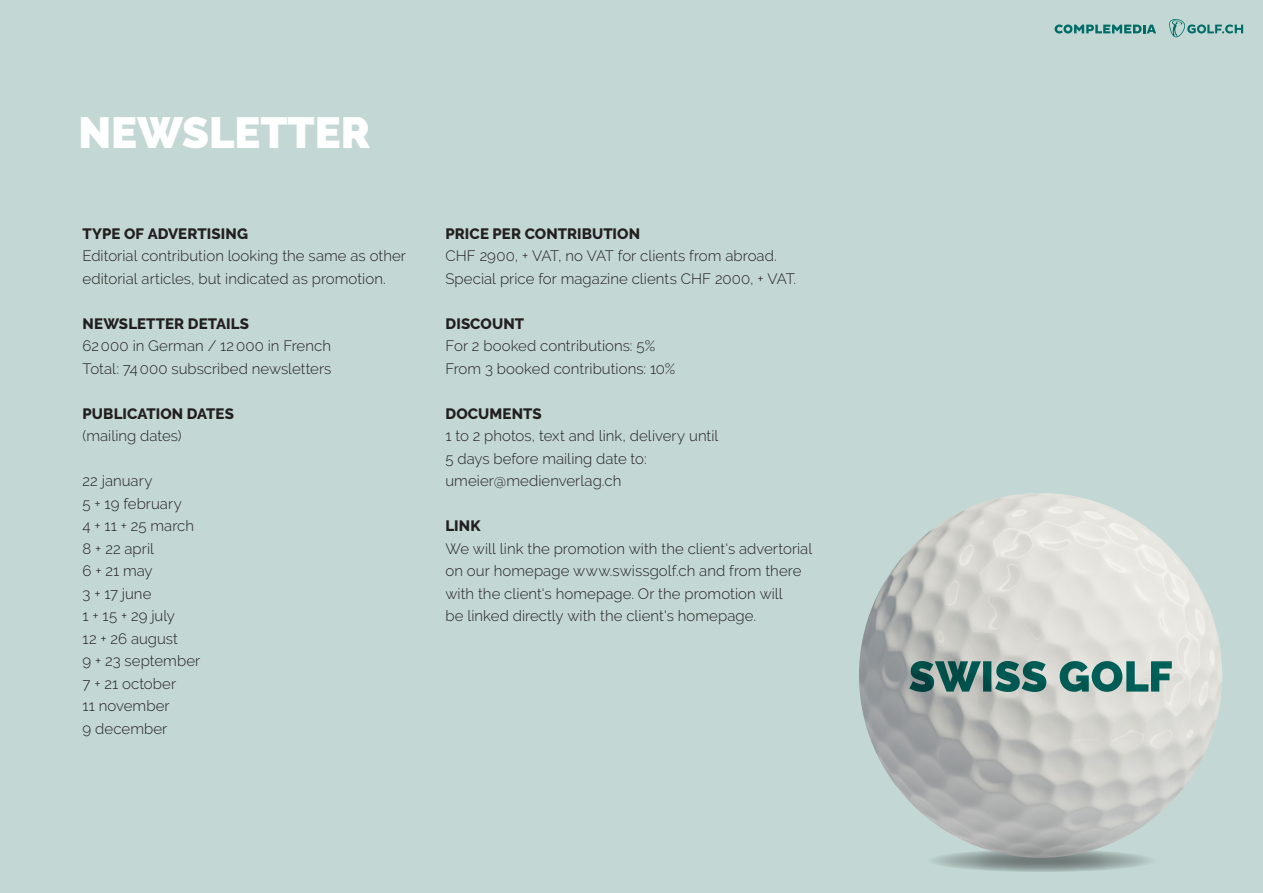
<style>
.page{position:relative;width:1263px;height:893px;background:#c3d8d4}
.page>*{position:absolute;margin:0;border:0;box-sizing:border-box;transform-origin:0 0}
.t1{font:900 43.5px "Raleway";color:#fff}
.t2{font:300 15px/22.5px "Raleway";letter-spacing:.005em;color:#231f20}
.t3{font:800 15px "Raleway";letter-spacing:.005em;color:#231f20}
</style>
<div class="page">
<svg style="left:926px;top:849px;width:231px;height:23px;background:#92a29f"></svg>
<img style="left:859px;top:493px;width:363px;height:365px">
<svg style="left:1054px;top:24px;width:102px;height:10px"></svg>
<svg style="left:1169px;top:19px;width:74px;height:18px"></svg>
<svg style="left:909px;top:661px;width:263px;height:31px;background:#5d8c87"></svg>
<h1 class="t1" style="left:78px;top:107px;width:293px">NEWSLETTER</h1>
<p class="t3" style="left:83px;top:225px;width:167px">TYPE OF ADVERTISING</p>
<p class="t2" style="left:83px;top:245px;width:325px">Editorial contribution looking the same as other editorial articles, but indicated as promotion.</p>
<p class="t3" style="left:83px;top:315px;width:168px">NEWSLETTER DETAILS</p>
<p class="t2" style="left:83px;top:335px;width:250px">62000 in German / 12000 in French<br>Total: 74000 subscribed newsletters</p>
<p class="t3" style="left:83px;top:405px;width:153px">PUBLICATION DATES</p>
<p class="t2" style="left:83px;top:425px;width:101px">(mailing dates)</p>
<p class="t2" style="left:83px;top:470px;width:119px">22 january<br>5 + 19 february<br>4 + 11 + 25 march<br>8 + 22 april<br>6 + 21 may<br>3 + 17 june<br>1 + 15 + 29 july<br>12 + 26 august<br>9 + 23 september<br>7 + 21 october<br>11 november<br>9 december</p>
<p class="t3" style="left:445px;top:225px;width:196px">PRICE PER CONTRIBUTION</p>
<p class="t2" style="left:445px;top:245px;width:352px">CHF 2900, + VAT, no VAT for clients from abroad.<br>Special price for magazine clients CHF 2000, + VAT.</p>
<p class="t3" style="left:445px;top:315px;width:80px">DISCOUNT</p>
<p class="t2" style="left:445px;top:335px;width:231px">For 2 booked contributions: 5%<br>From 3 booked contributions: 10%</p>
<p class="t3" style="left:445px;top:405px;width:98px">DOCUMENTS</p>
<p class="t2" style="left:445px;top:425px;width:275px">1 to 2 photos, text and link, delivery until<br>5 days before mailing date to: umeier@medienverlag.ch</p>
<p class="t3" style="left:445px;top:517px;width:37px">LINK</p>
<p class="t2" style="left:445px;top:537px;width:368px">We will link the promotion with the client‘s advertorial on our homepage www.swissgolf.ch and from there with the client‘s homepage. Or the promotion will<br>be linked directly with the client‘s homepage.</p>
</div>
